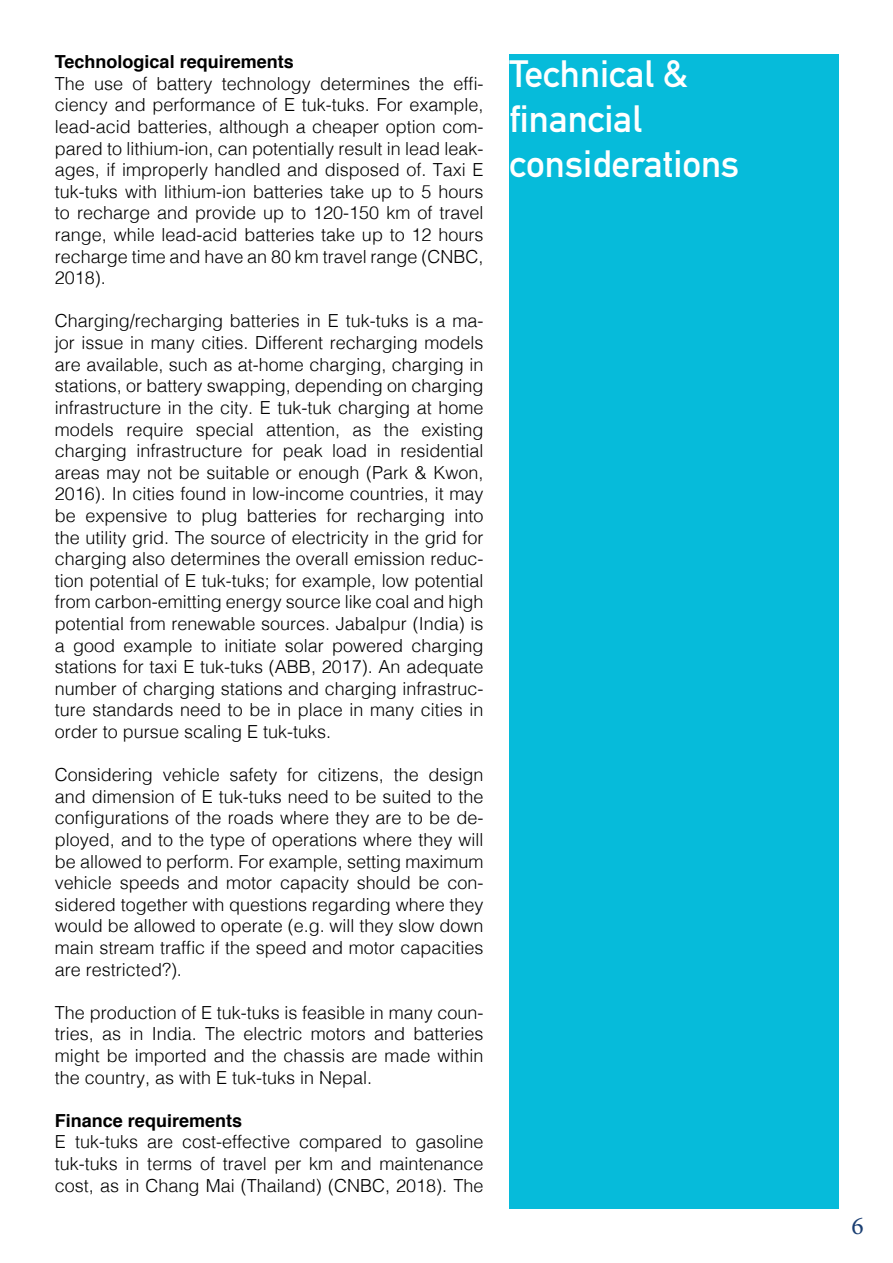
<style>
.page{position:relative;width:893px;height:1263px;background:#fff}
.page>*{position:absolute;margin:0;border:0;box-sizing:border-box;transform-origin:0 0}
.t1{font:700 37.5px "DIN Alternate";color:#fff}
.t2{font:25.5px "Minion Pro";color:#1b3f73}
.t3{font:300 18px/21.6px "Helvetica";color:#000;text-align:justify}
.t4{font:700 18px "Helvetica";color:#000}
</style>
<div class="page">
<div style="left:509px;top:54px;width:330px;height:1155px;background:#06bbda"></div>
<p class="t4" style="left:55px;top:47px;width:240px">Technological requirements</p>
<p class="t3" style="left:55px;top:71px;width:430px">The use of battery technology determines the effi&shy;ciency and performance of E tuk-tuks. For example, lead-acid batteries, although a cheaper option com&shy;pared to lithium-ion, can potentially result in lead leak&shy;ages, if improperly handled and disposed of. Taxi E tuk-tuks with lithium-ion batteries take up to 5 hours to recharge and provide up to 120-150 km of travel range, while lead-acid batteries take up to 12 hours recharge time and have an 80 km travel range (CNBC, 2018).</p>
<p class="t3" style="left:55px;top:309px;width:430px">Charging/recharging batteries in E tuk-tuks is a ma&shy;jor issue in many cities. Different recharging models are available, such as at-home charging, charging in stations, or battery swapping, depending on charging infrastructure in the city. E tuk-tuk charging at home models require special attention, as the existing charging infrastructure for peak load in residential areas may not be suitable or enough (Park &amp; Kwon, 2016). In cities found in low-income countries, it may be expensive to plug batteries for recharging into the utility grid. The source of electricity in the grid for charging also determines the overall emission reduc&shy;tion potential of E tuk-tuks; for example, low potential from carbon-emitting energy source like coal and high potential from renewable sources. Jabalpur (India) is a good example to initiate solar powered charging stations for taxi E tuk-tuks (ABB, 2017). An adequate number of charging stations and charging infrastruc&shy;ture standards need to be in place in many cities in order to pursue scaling E tuk-tuks.</p>
<p class="t3" style="left:55px;top:763px;width:430px">Considering vehicle safety for citizens, the design and dimension of E tuk-tuks need to be suited to the configurations of the roads where they are to be de&shy;ployed, and to the type of operations where they will be allowed to perform. For example, setting maximum vehicle speeds and motor capacity should be con&shy;sidered together with questions regarding where they would be allowed to operate (e.g. will they slow down main stream traffic if the speed and motor capacities are restricted?).</p>
<p class="t3" style="left:55px;top:1000px;width:430px">The production of E tuk-tuks is feasible in many coun&shy;tries, as in India. The electric motors and batteries might be imported and the chassis are made within the country, as with E tuk-tuks in Nepal.</p>
<p class="t4" style="left:55px;top:1106px;width:189px">Finance requirements</p>
<p class="t3" style="left:55px;top:1130px;width:430px">E tuk-tuks are cost-effective compared to gasoline tuk-tuks in terms of travel per km and maintenance cost, as in Chang Mai (Thailand) (CNBC, 2018). The</p>
<p class="t1" style="left:509px;top:45px;width:180px">Technical &amp;</p>
<p class="t1" style="left:509px;top:90px;width:134px">financial</p>
<p class="t1" style="left:509px;top:135px;width:231px">considerations</p>
<p class="t2" style="left:851px;top:1208px;width:14px">6</p>
</div>
